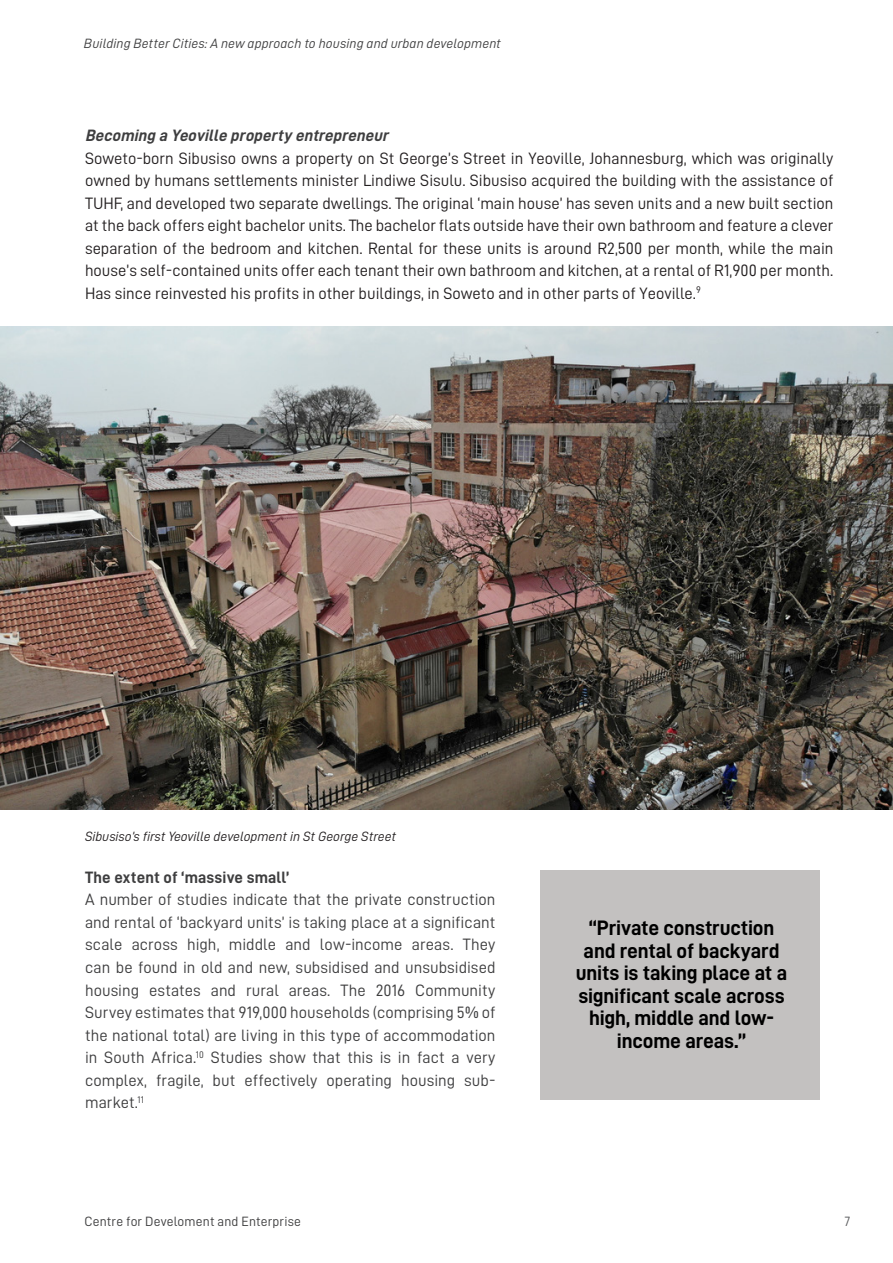
<style>
.page{position:relative;width:893px;height:1263px;background:#fff}
.page>*{position:absolute;margin:0;border:0;box-sizing:border-box;transform-origin:0 0}
.CDE_Body{font:21px/22.5px "D DIN Bold";letter-spacing:-.01em;color:#000;text-align:center}
.Body{font:16.5px/22.5px "D DIN";color:#231f20;text-align:justify}
.CDE_Body-2{font:16.5px/22.5px "D DIN";color:#3e3e3f;text-align:justify}
.Building_better_citi{font:italic 16.5px "D DIN Bold";color:#3e3e3f}
.CDE_Body-3{font:16.5px "D DIN Bold";letter-spacing:.005em;color:#3e3e3f}
.t1{font:13.5px "D DIN Italic";letter-spacing:.01em;color:#3e3e3f}
.Body-2{font:13.5px "D DIN Italic";color:#231f20}
.t2{font:13.5px "D DIN";letter-spacing:.015em;color:#3e3e3f}
.t3{font:13.5px "D DIN";color:#57585a}
</style>
<div class="page">
<img style="left:0;top:327px;width:893px;height:483px">
<div style="left:540px;top:870px;width:280px;height:230px;background:#c3c1c0"></div>
<p class="t1" style="left:84px;top:36px;width:419px">Building Better Cities: A new approach to housing and urban development</p>
<p class="Building_better_citi" style="left:85px;top:126px;width:308px">Becoming a Yeoville property entrepreneur</p>
<p class="Body" style="left:85px;top:147px;width:750px">Soweto-born Sibusiso owns a property on St George’s Street in Yeoville, Johannesburg, which was originally owned by humans settlements minister Lindiwe Sisulu. Sibusiso acquired the building with the assistance of TUHF, and developed two separate dwellings. The original ‘main house’ has seven units and a new built section at the back offers eight bachelor units. The bachelor flats outside have their own bathroom and feature a clever separation of the bedroom and kitchen. Rental for these units is around R2,500 per month, while the main house’s self-contained units offer each tenant their own bathroom and kitchen, at a rental of R1,900 per month.<br>Has since reinvested his profits in other buildings, in Soweto and in other parts of Yeoville.<sup>9</sup></p>
<p class="Body-2" style="left:85px;top:829px;width:313px">Sibusiso’s first Yeoville development in St George Street</p>
<p class="CDE_Body-3" style="left:85px;top:868px;width:206px">The extent of ‘massive small’</p>
<p class="CDE_Body-2" style="left:85px;top:888px;width:412px">A number of studies indicate that the private construction and rental of ‘backyard units’ is taking place at a significant scale across high, middle and low-income areas. They can be found in old and new, subsidised and unsubsidised housing estates and rural areas. The 2016 Community Survey estimates that 919,000 households (comprising 5% of the national total) are living in this type of accommodation in South Africa.<sup>10</sup> Studies show that this is in fact a very complex, fragile, but effectively operating housing sub&shy;market.<sup>11</sup></p>
<p class="CDE_Body" style="left:576px;top:916px;width:213px">“Private construction and rental of backyard units is taking place at a significant scale across high, middle and low&shy;income areas.”</p>
<p class="t2" style="left:84px;top:1214px;width:218px">Centre for Develoment and Enterprise</p>
<p class="t3" style="left:845px;top:1214px;width:7px">7</p>
</div>
